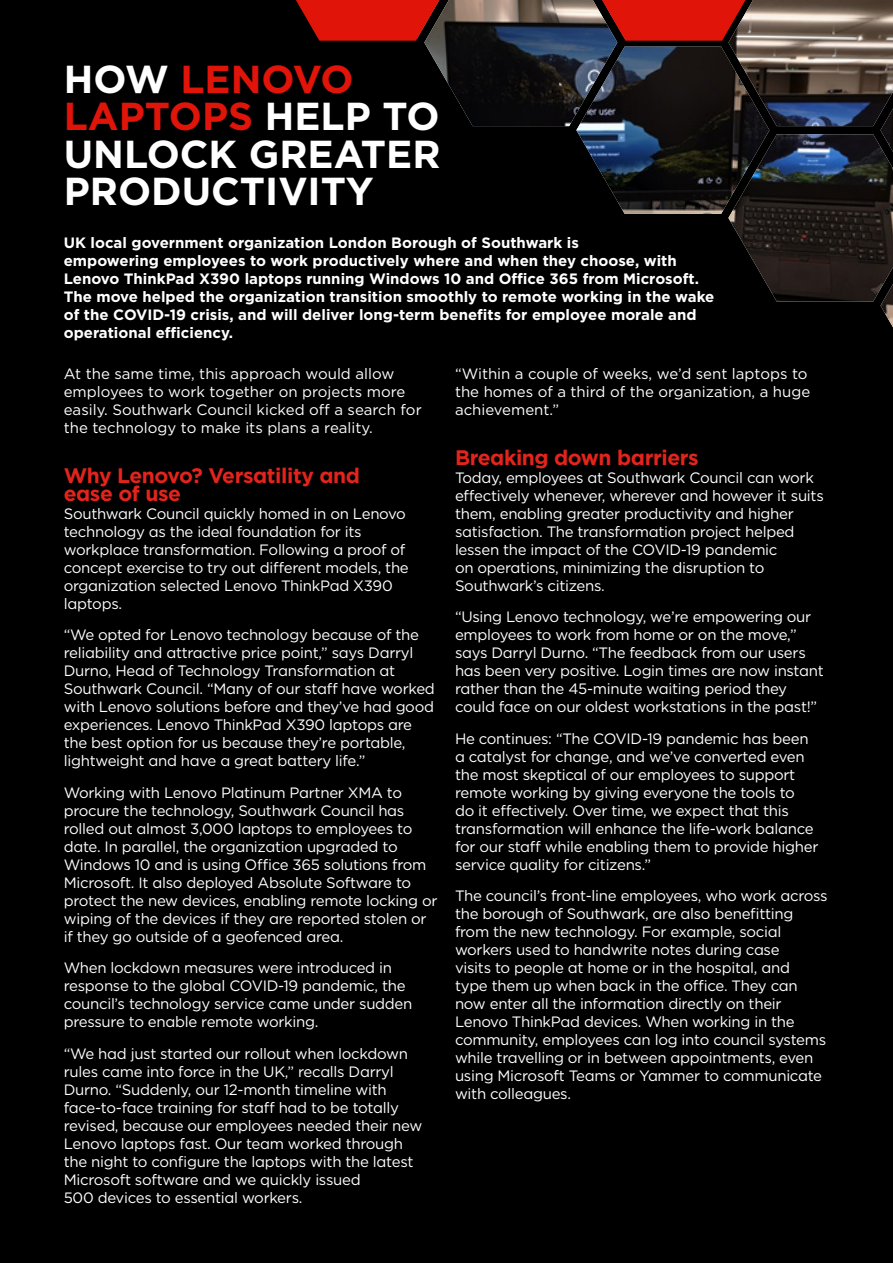
<style>
.page{position:relative;width:893px;height:1263px;background:#000}
.page>*{position:absolute;margin:0;border:0;box-sizing:border-box;transform-origin:0 0}
.t1{font:700 39px/37.5px "Gotham";color:#fff}
.t2{font:700 21px/18px "Gotham";letter-spacing:-.02em;color:#e2241d}
.t3{font:15px/18px "Gotham";letter-spacing:-.02em;color:#fff}
.t4{font:700 15px/18px "Gotham";color:#fff}
.t5{font:15px/18px "Gotham";color:#fff}
.s1{color:#e1140a}
</style>
<div class="page">
<img style="left:424px;top:0;width:469px;height:327px">
<svg style="left:602px;top:0;width:143px;height:41px;background:#c1170f"></svg>
<svg style="left:296px;top:0;width:143px;height:41px;background:#be130a"></svg>
<h1 class="t1" style="left:64px;top:60px;width:378px">HOW <span class="s1">LENOVO<br>LAPTOPS</span> HELP TO<br>UNLOCK GREATER<br>PRODUCTIVITY</h1>
<p class="t4" style="left:64px;top:234px;width:652px">UK local government organization London Borough of Southwark is<br>empowering employees to work productively where and when they choose, with Lenovo ThinkPad X390 laptops running Windows 10 and Office 365 from Microsoft.<br>The move helped the organization transition smoothly to remote working in the wake of the COVID-19 crisis, and will deliver long-term benefits for employee morale and operational efficiency.</p>
<p class="t5" style="left:455px;top:364px;width:357px">“Within a couple of weeks, we’d sent laptops to the homes of a third of the organization, a huge achievement.”</p>
<h2 class="t2" style="left:455px;top:448px;width:245px">Breaking down barriers</h2>
<p class="t3" style="left:455px;top:468px;width:370px">Today, employees at Southwark Council can work effectively whenever, wherever and however it suits them, enabling greater productivity and higher satisfaction. The transformation project helped lessen the impact of the COVID-19 pandemic<br>on operations, minimizing the disruption to Southwark’s citizens.</p>
<p class="t3" style="left:455px;top:607px;width:370px">“Using Lenovo technology, we’re empowering our employees to work from home or on the move,” says Darryl Durno. “The feedback from our users has been very positive. Login times are now instant rather than the 45-minute waiting period they could face on our oldest workstations in the past!”</p>
<p class="t3" style="left:455px;top:729px;width:365px">He continues: “The COVID-19 pandemic has been a catalyst for change, and we’ve converted even the most skeptical of our employees to support remote working by giving everyone the tools to<br>do it effectively. Over time, we expect that this transformation will enhance the life-work balance for our staff while enabling them to provide higher service quality for citizens.”</p>
<p class="t3" style="left:455px;top:886px;width:374px">The council’s front-line employees, who work across the borough of Southwark, are also benefitting from the new technology. For example, social workers used to handwrite notes during case<br>visits to people at home or in the hospital, and<br>type them up when back in the office. They can now enter all the information directly on their Lenovo ThinkPad devices. When working in the community, employees can log into council systems while travelling or in between appointments, even using Microsoft Teams or Yammer to communicate with colleagues.</p>
<p class="t5" style="left:64px;top:364px;width:359px">At the same time, this approach would allow employees to work together on projects more easily. Southwark Council kicked off a search for the technology to make its plans a reality.</p>
<h2 class="t2" style="left:64px;top:466px;width:298px">Why Lenovo? Versatility and ease of use</h2>
<p class="t3" style="left:64px;top:504px;width:347px">Southwark Council quickly homed in on Lenovo technology as the ideal foundation for its workplace transformation. Following a proof of concept exercise to try out different models, the organization selected Lenovo ThinkPad X390 laptops.</p>
<p class="t3" style="left:64px;top:625px;width:373px">“We opted for Lenovo technology because of the reliability and attractive price point,” says Darryl Durno, Head of Technology Transformation at Southwark Council. “Many of our staff have worked with Lenovo solutions before and they’ve had good experiences. Lenovo ThinkPad X390 laptops are the best option for us because they’re portable, lightweight and have a great battery life.”</p>
<p class="t3" style="left:64px;top:783px;width:375px">Working with Lenovo Platinum Partner XMA to procure the technology, Southwark Council has rolled out almost 3,000 laptops to employees to date. In parallel, the organization upgraded to Windows 10 and is using Office 365 solutions from Microsoft. It also deployed Absolute Software to protect the new devices, enabling remote locking or wiping of the devices if they are reported stolen or if they go outside of a geofenced area.</p>
<p class="t3" style="left:64px;top:958px;width:350px">When lockdown measures were introduced in response to the global COVID-19 pandemic, the council’s technology service came under sudden pressure to enable remote working.</p>
<p class="t3" style="left:64px;top:1044px;width:360px">“We had just started our rollout when lockdown rules came into force in the UK,” recalls Darryl Durno. “Suddenly, our 12-month timeline with face-to-face training for staff had to be totally revised, because our employees needed their new Lenovo laptops fast. Our team worked through the night to configure the laptops with the latest Microsoft software and we quickly issued<br>500 devices to essential workers.</p>
</div>
